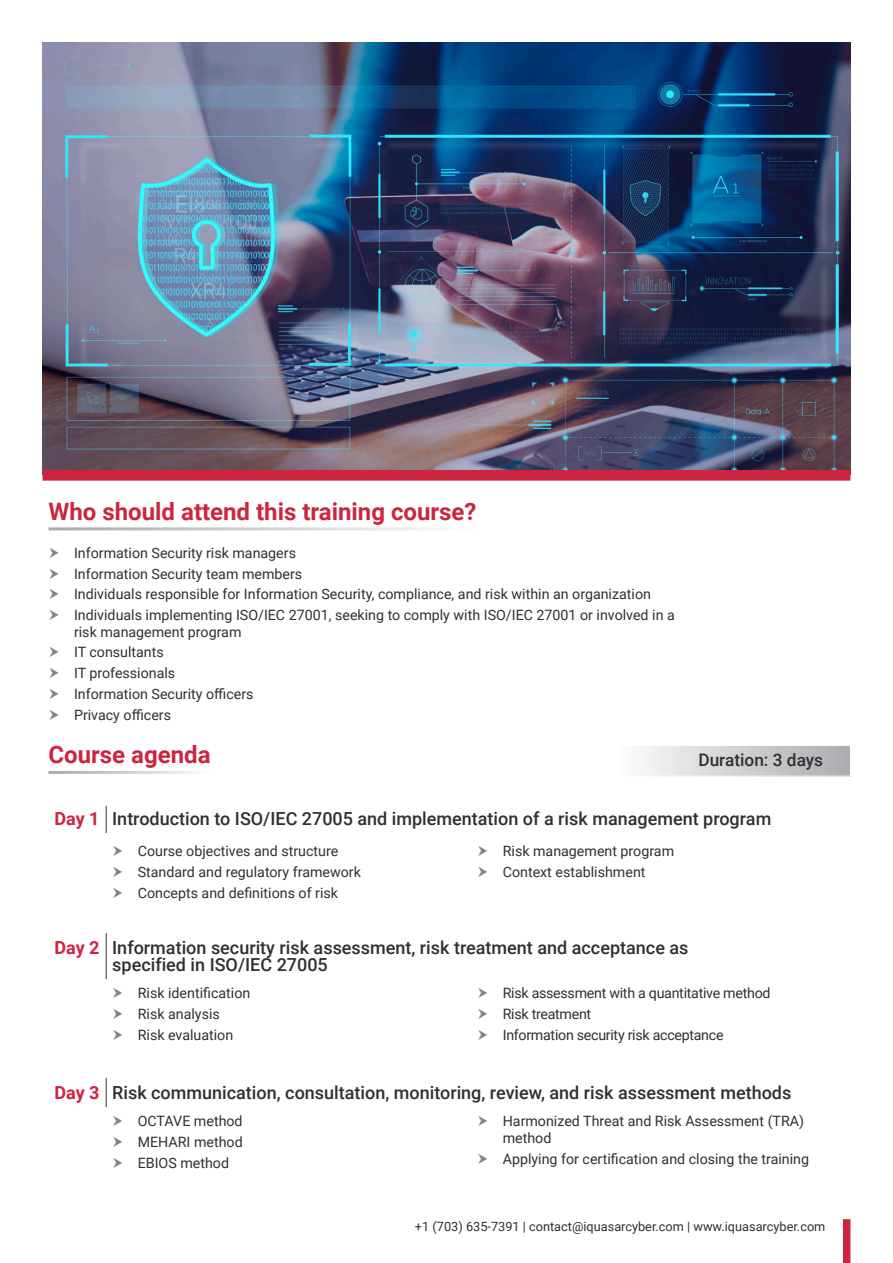
<style>
.page{position:relative;width:893px;height:1263px;background:#fff}
.page>*{position:absolute;margin:0;border:0;box-sizing:border-box;transform-origin:0 0}
.t1{font:700 24px "Roboto";color:#cd253f}
.t2{font:500 18px/16.5px "Roboto";color:#312f30}
.t3{font:700 18px "Roboto";letter-spacing:-.005em;color:#cd253f}
.t4{font:500 17.25px "Roboto";color:#312f30}
.t5{font:14.25px/16.5px "Roboto";color:#312f30}
.t6{font:14.25px "Roboto";letter-spacing:-.02em;color:#312f30}
.Bullet_Points{font:12.75px "Roboto";color:#312f30}
</style>
<div class="page">
<img style="left:43px;top:43px;width:807px;height:427px">
<svg style="left:43px;top:470px;width:807px;height:11px;background:#ce2c45"></svg>
<svg style="left:642px;top:746px;width:208px;height:30px;background:#cfd0d2"></svg>
<hr style="left:105px;top:806px;width:2px;height:27px;background:#76787b">
<hr style="left:105px;top:933px;width:2px;height:46px;background:#76787b">
<hr style="left:105px;top:1078px;width:2px;height:29px;background:#76787b">
<div style="left:843px;top:1219px;width:7px;height:44px;background:#cd253f"></div>
<p class="t1" style="left:49px;top:494px;width:430px">Who should attend this training course?</p>
<p class="t5" style="left:74px;top:544px;width:223px">Information Security risk managers</p>
<p class="t5" style="left:74px;top:565px;width:230px">Information Security team members</p>
<p class="t5" style="left:74px;top:585px;width:578px">Individuals responsible for Information Security, compliance, and risk within an organization</p>
<p class="t5" style="left:74px;top:606px;width:602px">Individuals implementing ISO/IEC 27001, seeking to comply with ISO/IEC 27001 or involved in a risk management program</p>
<p class="t5" style="left:74px;top:643px;width:91px">IT consultants</p>
<p class="t5" style="left:74px;top:664px;width:103px">IT professionals</p>
<p class="t5" style="left:74px;top:685px;width:181px">Information Security officers</p>
<p class="t5" style="left:74px;top:706px;width:99px">Privacy officers</p>
<p class="t1" style="left:49px;top:738px;width:164px">Course agenda</p>
<p class="t4" style="left:698px;top:748px;width:126px">Duration: 3 days</p>
<p class="t3" style="left:55px;top:805px;width:47px">Day 1</p>
<p class="t2" style="left:112px;top:809px;width:661px">Introduction to ISO/IEC 27005 and implementation of a risk management program</p>
<p class="t5" style="left:138px;top:843px;width:202px">Course objectives and structure</p>
<p class="t5" style="left:138px;top:863px;width:225px">Standard and regulatory framework</p>
<p class="t5" style="left:138px;top:884px;width:202px">Concepts and definitions of risk</p>
<p class="t5" style="left:503px;top:843px;width:173px">Risk management program</p>
<p class="t5" style="left:503px;top:863px;width:144px">Context establishment</p>
<p class="t3" style="left:55px;top:935px;width:47px">Day 2</p>
<p class="t2" style="left:112px;top:939px;width:578px">Information security risk assessment, risk treatment and acceptance as specified in ISO/IEC 27005</p>
<p class="t5" style="left:138px;top:984px;width:114px">Risk identification</p>
<p class="t5" style="left:138px;top:1005px;width:84px">Risk analysis</p>
<p class="t5" style="left:138px;top:1026px;width:97px">Risk evaluation</p>
<p class="t6" style="left:503px;top:983px;width:269px">Risk assessment with a quantitative method</p>
<p class="t6" style="left:503px;top:1004px;width:90px">Risk treatment</p>
<p class="t6" style="left:503px;top:1025px;width:222px">Information security risk acceptance</p>
<p class="t3" style="left:55px;top:1080px;width:47px">Day 3</p>
<p class="t2" style="left:112px;top:1083px;width:681px">Risk communication, consultation, monitoring, review, and risk assessment methods</p>
<p class="t5" style="left:138px;top:1112px;width:106px">OCTAVE method</p>
<p class="t5" style="left:138px;top:1133px;width:107px">MEHARI method</p>
<p class="t5" style="left:138px;top:1154px;width:93px">EBIOS method</p>
<p class="t5" style="left:503px;top:1112px;width:303px">Harmonized Threat and Risk Assessment (TRA) method</p>
<p class="t5" style="left:503px;top:1150px;width:308px">Applying for certification and closing the training</p>
<p class="Bullet_Points" style="left:415px;top:1218px;width:412px">+1 (703) 635-7391 | contact@iquasarcyber.com | www.iquasarcyber.com</p>
</div>
